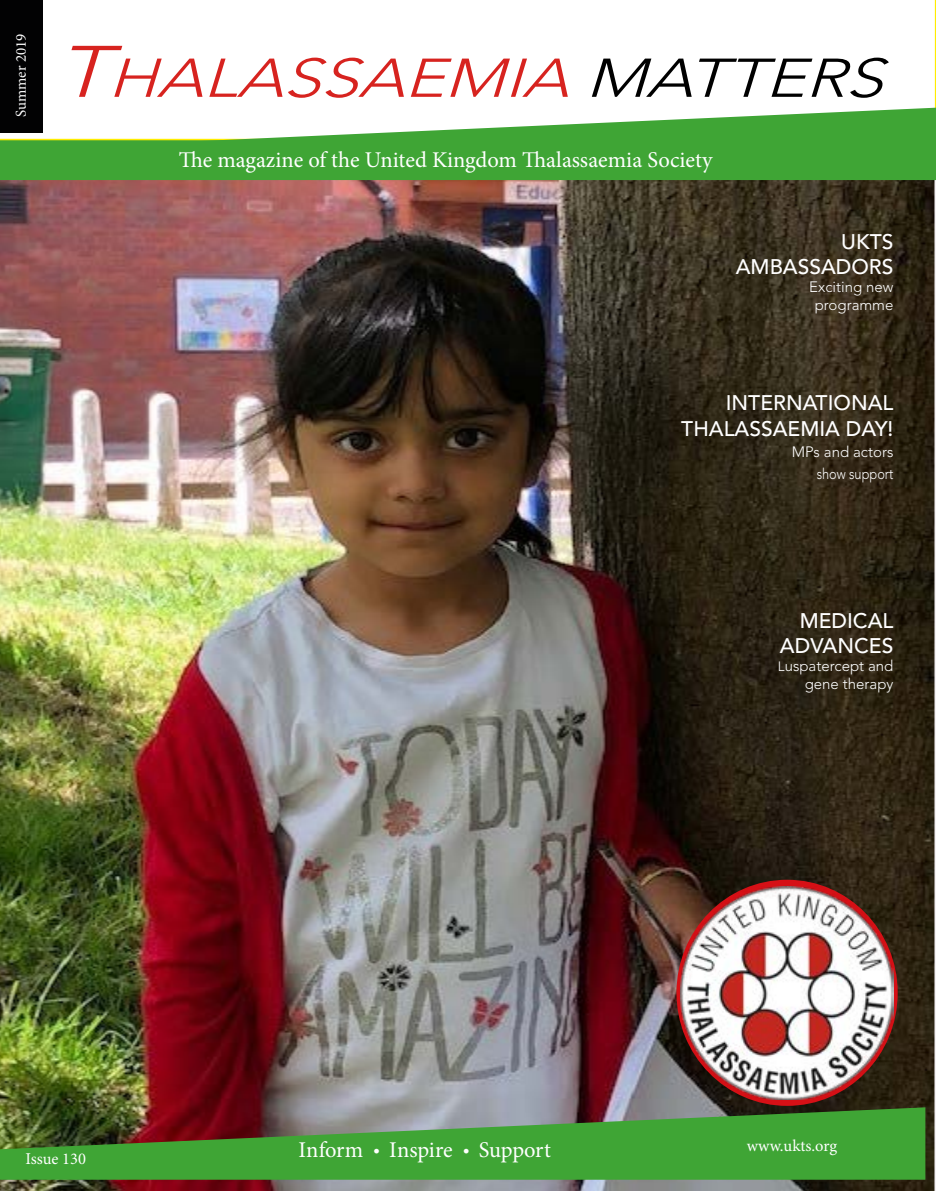
<style>
.page{position:relative;width:936px;height:1191px;background:#fff}
.page>*{position:absolute;margin:0;border:0;box-sizing:border-box;transform-origin:0 0}
.t1{font:italic 300 54px "Avenir LT Std";color:#d7231f;scale:1.25 1}
.t2{font:22.5px "Minion Pro";color:#fff}
.t3{font:500 21px/25.2px "Avenir LT Std";color:#fff;text-align:right}
.t4{font:16.5px "Minion Pro";color:#fff}
.t5{font:300 15px/18px "Avenir LT Std";color:#fff;text-align:right}
.t6{font:15px "Minion Pro";color:#fff}
.s1{font-size:72px}
.s2{color:#000}
.s3{font-size:13.5px}
.s4{font-family:"Myriad Pro"}
</style>
<div class="page">
<img style="left:0;top:180px;width:935px;height:1011px">
<svg style="left:0;top:1107px;width:925px;height:72px;background:#4c8e3d"></svg>
<img style="left:680px;top:886px;width:213px;height:213px">
<div style="left:0;top:0;width:43px;height:133px;background:#020203"></div>
<svg style="left:0;top:108px;width:935px;height:72px;fill:#3fa535"></svg>
<p class="t6" style="left:11px;top:117px;width:85px;rotate:-90deg">Summer 2019</p>
<h1 class="t1" style="left:56px;top:46px;width:678px"><span class="s1">T</span>HALASSAEMIA <span class="s2">MATTERS</span></h1>
<p class="t2" style="left:179px;top:145px;width:535px">The magazine of the United Kingdom Thalassaemia Society</p>
<p class="t3" style="left:735px;top:229px;width:159px">UKTS<br>AMBASSADORS</p>
<p class="t5" style="left:809px;top:278px;width:86px;text-align:center">Exciting new programme</p>
<p class="t3" style="left:681px;top:391px;width:214px">INTERNATIONAL<br>THALASSAEMIA DAY!</p>
<p class="t5" style="left:791px;top:441px;width:103px;line-height:21.6px">MPs and actors show support</p>
<p class="t3" style="left:780px;top:609px;width:115px">MEDICAL<br>ADVANCES</p>
<p class="t5" style="left:778px;top:657px;width:117px"><span class="s3">L</span>uspatercept and gene therapy</p>
<p class="t4" style="left:26px;top:1148px;width:62px">Issue 130</p>
<p class="t2" style="left:298px;top:1134px;width:254px">Inform <span class="s4">•</span> Inspire <span class="s4">•</span> Support</p>
<p class="t4" style="left:746px;top:1134px;width:92px">www.ukts.org</p>
</div>
